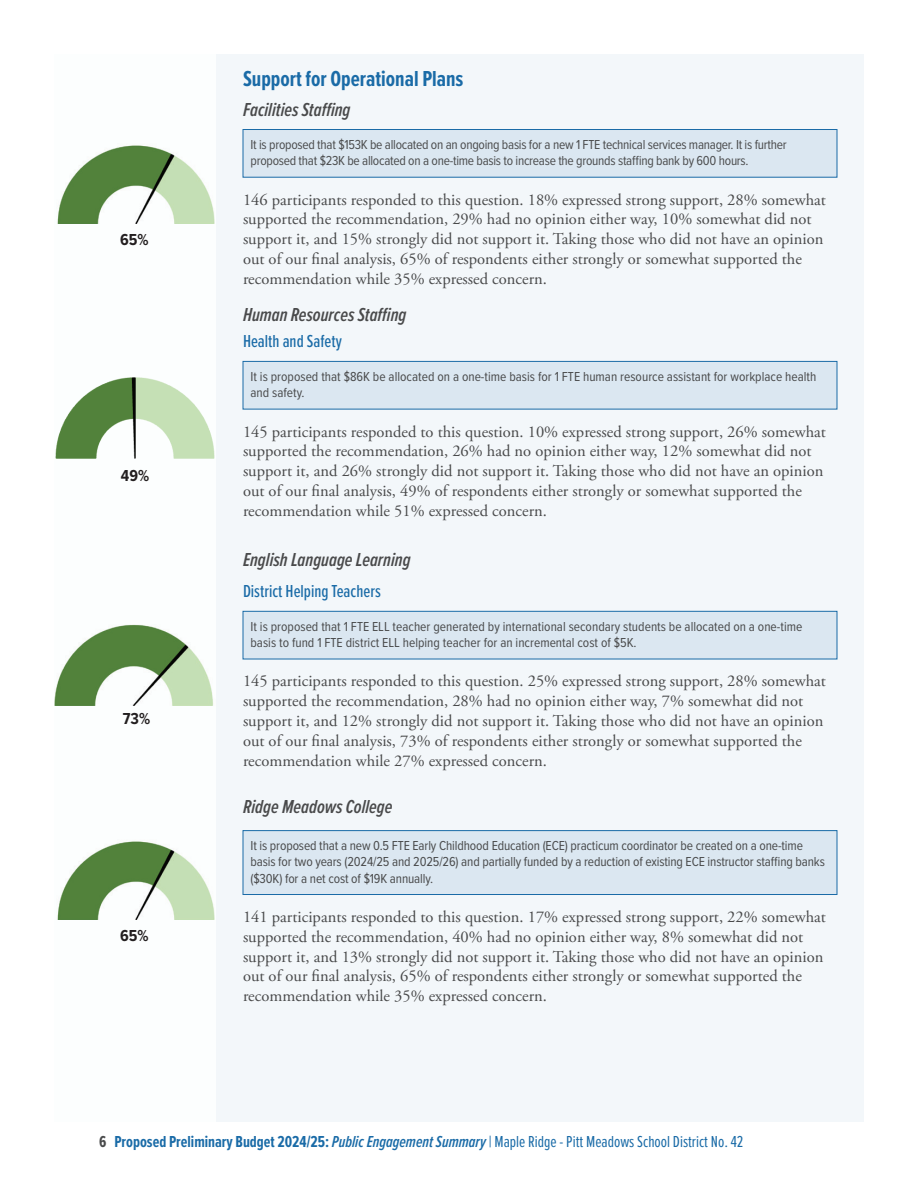
<style>
.page{position:relative;width:918px;height:1188px;background:#fff}
.page>*{position:absolute;margin:0;border:0;box-sizing:border-box;transform-origin:0 0}
.t1{font:700 22.5px "Proxima Nova Ex Cn";color:#1a6ba7}
.t2{font:italic 600 19.5px "Proxima Nova Ex Cn";color:#494a4b}
.t3{font:500 18px "Proxima Nova Ex Cn";color:#1a6ba7}
.t4{font:16.5px/19.8px "Adobe Garamond Pro";color:#494a4b}
.t5{font:16.5px "Proxima Nova Ex Cn";color:#1a6ba7}
.t6{font:700 16.5px "Proxima Nova Cond";color:#231f20}
.t7{font:13.5px/16.2px "Proxima Nova Cond";color:#494a4b}
.t8{font:13.5px/16.2px "Proxima Nova Cond";letter-spacing:-.02em;color:#4b4c4d}
.s1{font-weight:700;color:#494a4b}
.s2{font-weight:700}
.s3{font-weight:600;font-style:italic}
</style>
<div class="page">
<div style="left:54px;top:54px;width:810px;height:1067px;background:#f3f7fa"></div>
<div style="left:54px;top:54px;width:162px;height:1067px;background:#fcfefe"></div>
<div style="left:243px;top:129px;width:594px;height:48px;background:#dbe7f1;border:1px solid #1a6ba7"></div>
<div style="left:243px;top:361px;width:594px;height:48px;background:#dbe7f1;border:1px solid #1a6ba7"></div>
<div style="left:243px;top:611px;width:594px;height:48px;background:#dbe7f1;border:1px solid #1a6ba7"></div>
<div style="left:243px;top:830px;width:594px;height:65px;background:#dbe7f1;border:1px solid #1a6ba7"></div>
<img style="left:55px;top:378px;width:160px;height:81px">
<img style="left:57px;top:145px;width:157px;height:78px">
<img style="left:57px;top:841px;width:157px;height:78px">
<img style="left:54px;top:624px;width:159px;height:81px">
<p class="t6" style="left:120px;top:230px;width:30px">65%</p>
<p class="t6" style="left:121px;top:465px;width:30px">49%</p>
<p class="t6" style="left:123px;top:709px;width:29px">73%</p>
<p class="t6" style="left:120px;top:926px;width:30px">65%</p>
<h1 class="t1" style="left:243px;top:65px;width:222px">Support for Operational Plans</h1>
<p class="t2" style="left:243px;top:98px;width:109px">Facilities Staffing</p>
<p class="t8" style="left:250px;top:137px;width:538px">It is proposed that $153K be allocated on an ongoing basis for a new 1 FTE technical services manager. It is further proposed that $23K be allocated on a one-time basis to increase the grounds staffing bank by 600 hours.</p>
<p class="t4" style="left:243px;top:190px;width:584px">146 participants responded to this question. 18% expressed strong support, 28% somewhat supported the recommendation, 29% had no opinion either way, 10% somewhat did not support it, and 15% strongly did not support it. Taking those who did not have an opinion out of our final analysis, 65% of respondents either strongly or somewhat supported the recommendation while 35% expressed concern.</p>
<p class="t2" style="left:243px;top:303px;width:165px">Human Resources Staffing</p>
<p class="t3" style="left:243px;top:330px;width:100px">Health and Safety</p>
<p class="t7" style="left:250px;top:369px;width:567px">It is proposed that $86K be allocated on a one-time basis for 1 FTE human resource assistant for workplace health and safety.</p>
<p class="t4" style="left:243px;top:422px;width:584px">145 participants responded to this question. 10% expressed strong support, 26% somewhat supported the recommendation, 26% had no opinion either way, 12% somewhat did not support it, and 26% strongly did not support it. Taking those who did not have an opinion out of our final analysis, 49% of respondents either strongly or somewhat supported the recommendation while 51% expressed concern.</p>
<p class="t2" style="left:243px;top:548px;width:169px">English Language Learning</p>
<p class="t3" style="left:243px;top:580px;width:139px">District Helping Teachers</p>
<p class="t7" style="left:250px;top:619px;width:553px">It is proposed that 1 FTE ELL teacher generated by international secondary students be allocated on a one-time basis to fund 1 FTE district ELL helping teacher for an incremental cost of $5K.</p>
<p class="t4" style="left:243px;top:672px;width:584px">145 participants responded to this question. 25% expressed strong support, 28% somewhat supported the recommendation, 28% had no opinion either way, 7% somewhat did not support it, and 12% strongly did not support it. Taking those who did not have an opinion out of our final analysis, 73% of respondents either strongly or somewhat supported the recommendation while 27% expressed concern.</p>
<p class="t2" style="left:243px;top:795px;width:151px">Ridge Meadows College</p>
<p class="t7" style="left:250px;top:838px;width:576px">It is proposed that a new 0.5 FTE Early Childhood Education (ECE) practicum coordinator be created on a one-time basis for two years (2024/25 and 2025/26) and partially funded by a reduction of existing ECE instructor staffing banks ($30K) for a net cost of $19K annually.</p>
<p class="t4" style="left:243px;top:907px;width:584px">141 participants responded to this question. 17% expressed strong support, 22% somewhat supported the recommendation, 40% had no opinion either way, 8% somewhat did not support it, and 13% strongly did not support it. Taking those who did not have an opinion out of our final analysis, 65% of respondents either strongly or somewhat supported the recommendation while 35% expressed concern.</p>
<p class="t5" style="left:99px;top:1131px;width:646px"><span class="s1">6</span> <span class="s2">Proposed Preliminary Budget 2024/25:</span> <span class="s3">Public Engagement Summary</span> | Maple Ridge - Pitt Meadows School District No. 42</p>
</div>
